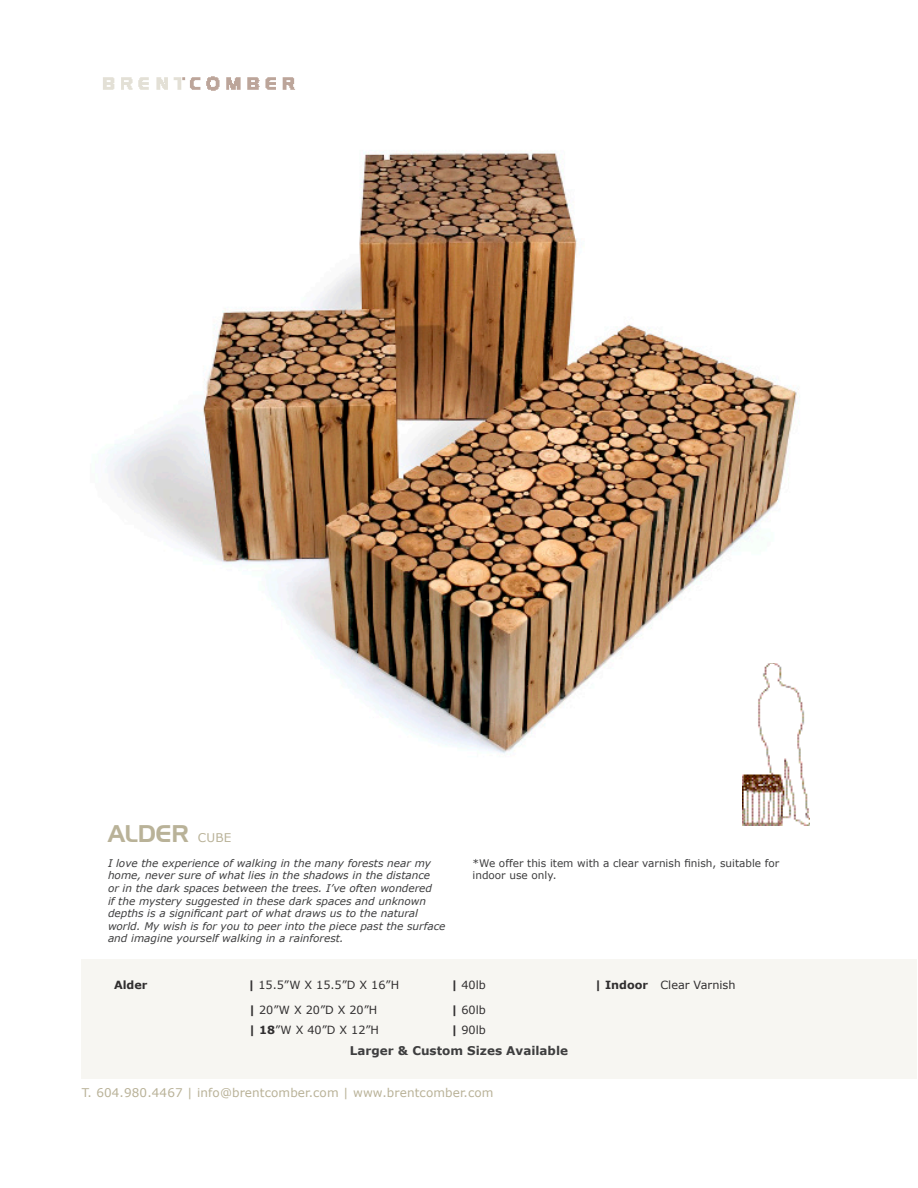
<style>
.page{position:relative;width:918px;height:1188px;background:#fff}
.page>*{position:absolute;margin:0;border:0;box-sizing:border-box;transform-origin:0 0}
.t1{font:24px "Hanzel Normal";color:#b9b298}
.t2{font:12px "Verdana";letter-spacing:.01em;color:#b9b298}
.Photo_Description{font:700 12px "Verdana";color:#3e3e3f}
.Specs{font:11.25px "Verdana";color:#312f30}
.Specs-2{font:700 11.25px "Verdana";color:#312f30}
.t3{font:italic 10.5px/12.6px "Verdana";color:#3e3e3f}
.Photo_Description-2{font:10.5px/12.6px "Verdana";color:#3e3e3f}
.s1{font-family:"Verdana";font-size:12px}
.s2{font-weight:700}
</style>
<div class="page">
<div style="left:82px;top:959px;width:835px;height:120px;background:#f7f6f2"></div>
<img style="left:105px;top:150px;width:695px;height:604px">
<img style="left:103px;top:76px;width:192px;height:15px">
<img style="left:742px;top:663px;width:68px;height:162px">
<p class="t1" style="left:108px;top:820px;width:125px">ALDER <span class="s1">CUBE</span></p>
<p class="t3" style="left:108px;top:857px;width:339px">I love the experience of walking in the many forests near my home, never sure of what lies in the shadows in the distance<br>or in the dark spaces between the trees. I’ve often wondered<br>if the mystery suggested in these dark spaces and unknown depths is a significant part of what draws us to the natural world. My wish is for you to peer into the piece past the surface and imagine yourself walking in a rainforest.</p>
<p class="Photo_Description-2" style="left:472px;top:857px;width:308px">*We offer this item with a clear varnish finish, suitable for indoor use only.</p>
<p class="Specs-2" style="left:114px;top:977px;width:35px">Alder</p>
<p class="Specs" style="left:248px;top:977px;width:152px"><span class="s2">|</span> 15.5”W X 15.5”D X 16”H</p>
<p class="Specs" style="left:452px;top:977px;width:36px"><span class="s2">|</span> 40lb</p>
<p class="Specs-2" style="left:595px;top:977px;width:55px">| Indoor</p>
<p class="Specs" style="left:660px;top:977px;width:77px">Clear Varnish</p>
<p class="Specs" style="left:249px;top:1002px;width:130px"><span class="s2">|</span> 20”W X 20”D X 20”H</p>
<p class="Specs" style="left:452px;top:1002px;width:36px"><span class="s2">|</span> 60lb</p>
<p class="Specs" style="left:249px;top:1022px;width:131px"><span class="s2">| 18</span>”W X 40”D X 12”H</p>
<p class="Specs" style="left:452px;top:1022px;width:36px"><span class="s2">|</span> 90lb</p>
<p class="Photo_Description" style="left:350px;top:1042px;width:220px">Larger &amp; Custom Sizes Available</p>
<p class="t2" style="left:82px;top:1084px;width:413px">T. 604.980.4467 | info@brentcomber.com | www.brentcomber.com</p>
</div>
